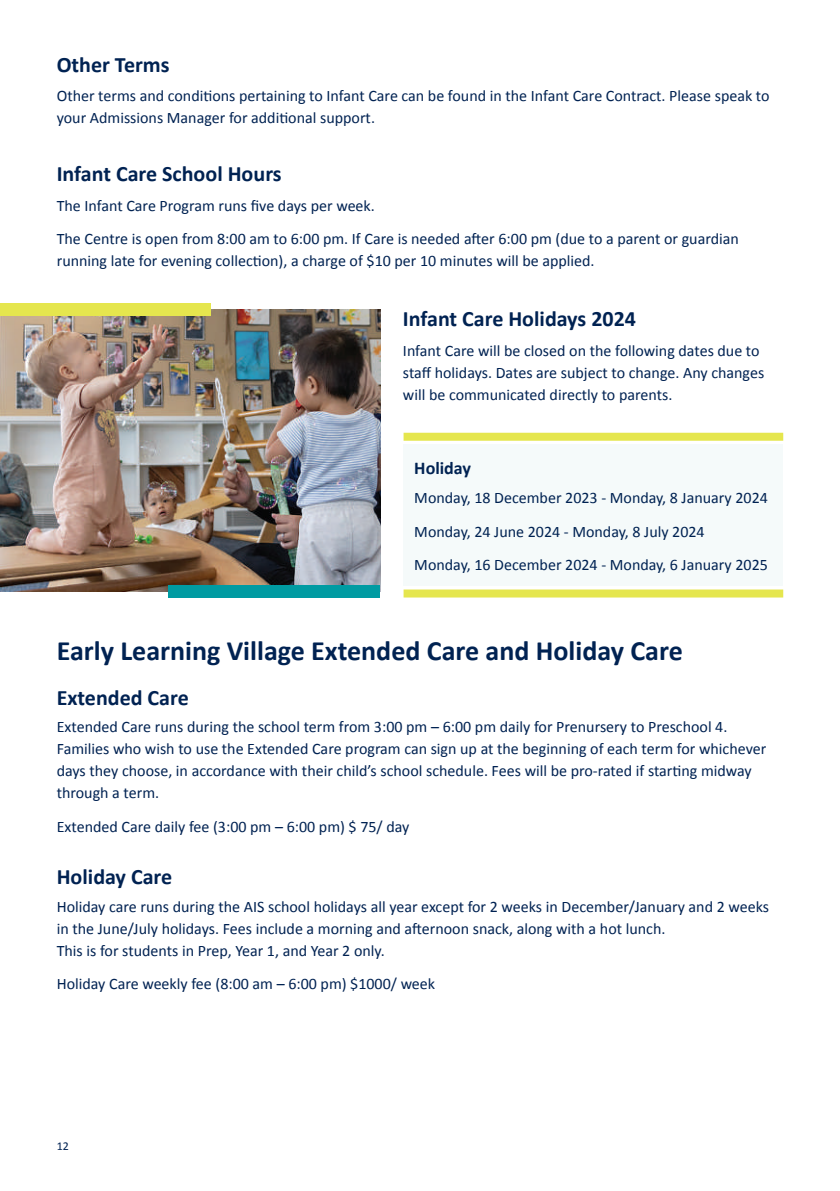
<style>
.page{position:relative;width:840px;height:1191px;background:#fff}
.page>*{position:absolute;margin:0;border:0;box-sizing:border-box;transform-origin:0 0}
.t1{font:700 28px "Calibri";color:#002252}
.t2{font:700 22px "Calibri";color:#002252}
.t3{font:700 18px "Calibri";color:#002252}
.t4{font:16px/22px "Calibri";color:#002252}
.t5{font:12px "Calibri";color:#002252}
</style>
<div class="page">
<div style="left:403px;top:444px;width:379px;height:142px;background:#f5fafa"></div>
<img style="left:0;top:310px;width:380px;height:281px">
<div style="left:403px;top:433px;width:379px;height:8px;background:#e5e64e"></div>
<div style="left:403px;top:589px;width:379px;height:8px;background:#e5e64e"></div>
<div style="left:0;top:304px;width:210px;height:12px;background:#e5e64e"></div>
<div style="left:168px;top:585px;width:212px;height:12px;background:#009ba2"></div>
<h2 class="t2" style="left:57px;top:49px;width:114px">Other Terms</h2>
<p class="t4" style="left:57px;top:84px;width:714px">Other terms and conditions pertaining to Infant Care can be found in the Infant Care Contract. Please speak to your Admissions Manager for additional support.</p>
<h2 class="t2" style="left:57px;top:158px;width:226px">Infant Care School Hours</h2>
<p class="t4" style="left:57px;top:188px;width:683px;line-height:33.4px">The Infant Care Program runs five days per week.<br>The Centre is open from 8:00 am to 6:00 pm. If Care is needed after 6:00 pm (due to a parent or guardian</p>
<p class="t4" style="left:57px;top:249px;width:539px">running late for evening collection), a charge of $10 per 10 minutes will be applied.</p>
<h2 class="t2" style="left:403px;top:304px;width:234px">Infant Care Holidays 2024</h2>
<p class="t4" style="left:403px;top:339px;width:362px">Infant Care will be closed on the following dates due to staff holidays. Dates are subject to change. Any changes will be communicated directly to parents.</p>
<p class="t3" style="left:414px;top:455px;width:58px">Holiday</p>
<p class="t4" style="left:414px;top:480px;width:355px;line-height:33.4px">Monday, 18 December 2023 - Monday, 8 January 2024<br>Monday, 24 June 2024 - Monday, 8 July 2024<br>Monday, 16 December 2024 - Monday, 6 January 2025</p>
<h1 class="t1" style="left:57px;top:631px;width:627px">Early Learning Village Extended Care and Holiday Care</h1>
<h2 class="t2" style="left:57px;top:681px;width:133px">Extended Care</h2>
<p class="t4" style="left:57px;top:715px;width:710px">Extended Care runs during the school term from 3:00 pm – 6:00 pm daily for Prenursery to Preschool 4.<br>Families who wish to use the Extended Care program can sign up at the beginning of each term for whichever days they choose, in accordance with their child’s school schedule. Fees will be pro-rated if starting midway through a term.</p>
<p class="t4" style="left:57px;top:814px;width:354px">Extended Care daily fee (3:00 pm – 6:00 pm) $ 75/ day</p>
<h2 class="t2" style="left:57px;top:861px;width:117px">Holiday Care</h2>
<p class="t4" style="left:57px;top:895px;width:713px">Holiday care runs during the AIS school holidays all year except for 2 weeks in December/January and 2 weeks in the June/July holidays. Fees include a morning and afternoon snack, along with a hot lunch.<br>This is for students in Prep, Year 1, and Year 2 only.</p>
<p class="t4" style="left:57px;top:972px;width:380px">Holiday Care weekly fee (8:00 am – 6:00 pm) $1000/ week</p>
<p class="t5" style="left:57px;top:1138px;width:14px">12</p>
</div>
